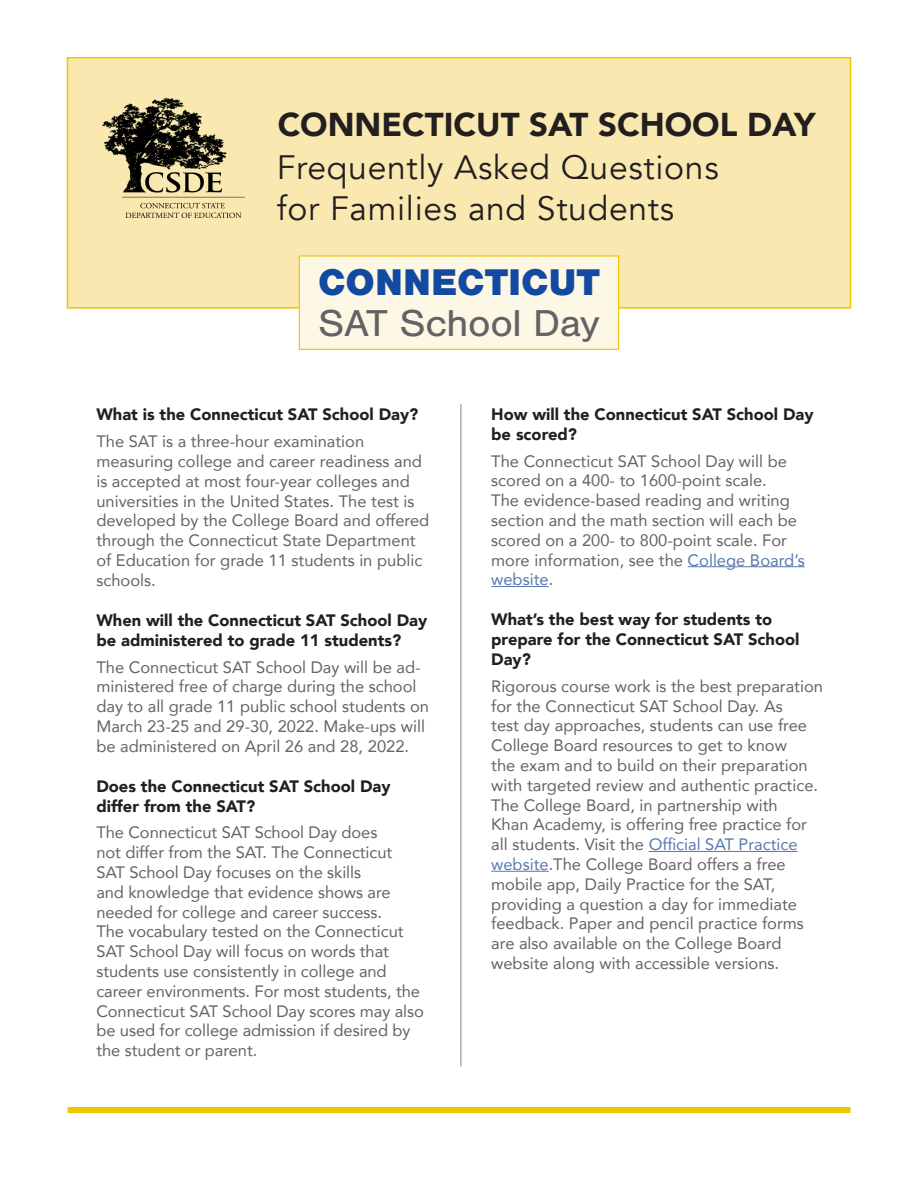
<style>
.page{position:relative;width:918px;height:1188px;background:#fff}
.page>*{position:absolute;margin:0;border:0;box-sizing:border-box;transform-origin:0 0}
.answers{font:38.85px "Nimbus San";letter-spacing:-.01em;color:#636366;scale:1.05 1}
.answers-2{font:900 38.55px "Nimbus San";color:#114aa0}
.t1{font:33.75px/40.5px "Avenir";letter-spacing:.02em;color:#231f20}
.t2{font:900 33px "Avenir";color:#231f20}
.answers-3{font:16.5px/19.8px "Avenir";color:#636366}
.questions{font:900 16.5px/19.8px "Avenir";color:#231f20}
.answers-4{font:900 16.5px/19.8px "Avenir";color:#231f20}
.s1{color:#5678b0}
</style>
<div class="page">
<div style="left:67px;top:57px;width:784px;height:252px;background:#f9e9b0;border:2px solid #eec604"></div>
<div style="left:299px;top:256px;width:320px;height:93px;background:#fdf8e6"></div>
<div style="left:299px;top:255px;width:320px;height:95px;border:1px solid #eec604"></div>
<hr style="left:688px;top:566px;width:117px;height:1px;background:#5678b0">
<hr style="left:491px;top:586px;width:58px;height:1px;background:#5678b0">
<hr style="left:649px;top:851px;width:149px;height:1px;background:#5678b0">
<hr style="left:491px;top:871px;width:58px;height:1px;background:#5678b0">
<hr style="left:460px;top:404px;width:1px;height:662px;background:#919396">
<div style="left:68px;top:1107px;width:782px;height:6px;background:#eec604"></div>
<img style="left:103px;top:98px;width:141px;height:119px">
<p class="t2" style="left:278px;top:96px;width:539px">CONNECTICUT SAT SCHOOL DAY</p>
<p class="t1" style="left:277px;top:148px;width:443px">Frequently Asked Questions for Families and Students</p>
<p class="answers-2" style="left:318px;top:260px;width:283px">CONNECTICUT</p>
<p class="answers" style="left:318px;top:302px;width:270px">SAT School Day</p>
<p class="questions" style="left:96px;top:404px;width:324px">What is the Connecticut SAT School Day?</p>
<p class="answers-3" style="left:96px;top:431px;width:334px">The SAT is a three-hour examination measuring college and career readiness and is accepted at most four-year colleges and universities in the United States. The test is developed by the College Board and offered through the Connecticut State Department of Education for grade 11 students in public schools.</p>
<p class="questions" style="left:96px;top:610px;width:332px">When will the Connecticut SAT School Day be administered to grade 11 students?</p>
<p class="answers-3" style="left:96px;top:657px;width:334px">The Connecticut SAT School Day will be ad&shy;ministered free of charge during the school day to all grade 11 public school students on March 23-25 and 29-30, 2022. Make-ups will be administered on April 26 and 28, 2022.</p>
<p class="questions" style="left:96px;top:776px;width:296px">Does the Connecticut SAT School Day differ from the SAT?</p>
<p class="answers-3" style="left:96px;top:822px;width:329px">The Connecticut SAT School Day does<br>not differ from the SAT. The Connecticut SAT School Day focuses on the skills<br>and knowledge that evidence shows are needed for college and career success.<br>The vocabulary tested on the Connecticut SAT School Day will focus on words that students use consistently in college and career environments. For most students, the Connecticut SAT School Day scores may also be used for college admission if desired by the student or parent.</p>
<p class="questions" style="left:491px;top:404px;width:324px">How will the Connecticut SAT School Day be scored?</p>
<p class="answers-3" style="left:491px;top:450px;width:315px">The Connecticut SAT School Day will be scored on a 400- to 1600-point scale.<br>The evidence-based reading and writing section and the math section will each be scored on a 200- to 800-point scale. For more information, see the <span class="s1">College Board’s website</span>.</p>
<p class="answers-4" style="left:491px;top:609px;width:310px">What’s the best way for students to prepare for the Connecticut SAT School<br>Day?</p>
<p class="answers-3" style="left:491px;top:676px;width:333px">Rigorous course work is the best preparation for the Connecticut SAT School Day. As<br>test day approaches, students can use free College Board resources to get to know<br>the exam and to build on their preparation with targeted review and authentic practice.<br>The College Board, in partnership with<br>Khan Academy, is offering free practice for all students. Visit the <span class="s1">Official SAT Practice website</span>.The College Board offers a free mobile app, Daily Practice for the SAT, providing a question a day for immediate feedback. Paper and pencil practice forms are also available on the College Board website along with accessible versions.</p>
</div>
